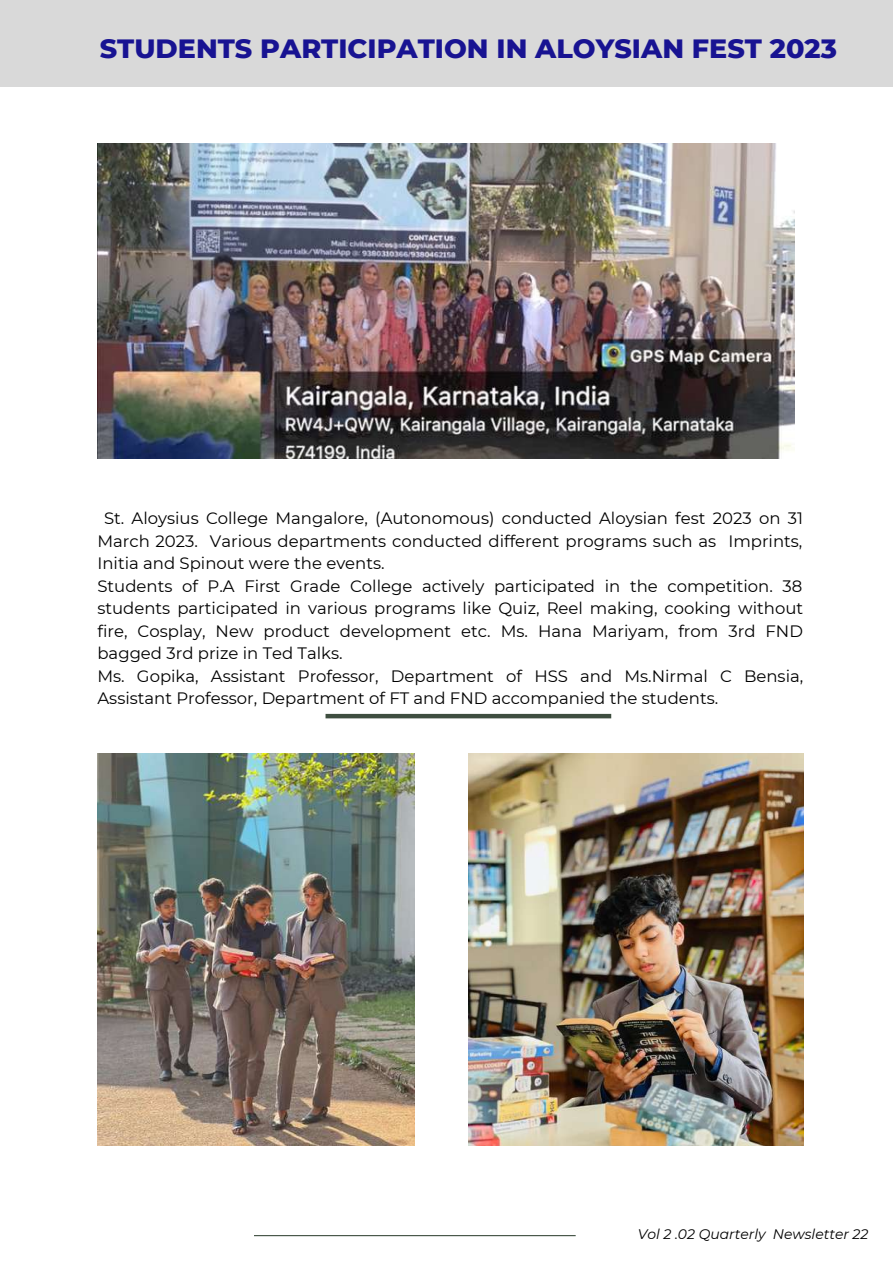
<style>
.page{position:relative;width:893px;height:1264px;background:#fff}
.page>*{position:absolute;margin:0;border:0;box-sizing:border-box;transform-origin:0 0}
.t1{font:800 27px "Montserrat";color:#181392}
.t2{font:16.5px/22.5px "Montserrat";color:#000}
.t3{font:italic 13.95px "Montserrat";color:#000}
</style>
<div class="page">
<hr style="left:254px;top:1234px;width:321px;height:2px;background:#3e4e40">
<img style="left:97px;top:143px;width:697px;height:315px">
<div style="left:0;top:0;width:892px;height:87px;background:#d9d9d9"></div>
<img style="left:97px;top:753px;width:317px;height:392px">
<img style="left:468px;top:753px;width:335px;height:392px">
<hr style="left:325px;top:714px;width:286px;height:4px;background:#3e4e40">
<h1 class="t1" style="left:100px;top:32px;width:738px">STUDENTS PARTICIPATION IN ALOYSIAN FEST 2023</h1>
<p class="t2" style="left:97px;top:507px;width:707px;text-indent:7px">St. Aloysius College Mangalore, (Autonomous) conducted Aloysian fest 2023 on 31<br>March 2023. Various departments conducted different programs such as Imprints, Initia and Spinout were the events.<br>Students of P.A First Grade College actively participated in the competition. 38 students participated in various programs like Quiz, Reel making, cooking without fire, Cosplay, New product development etc. Ms. Hana Mariyam, from 3rd FND bagged 3rd prize in Ted Talks.<br>Ms. Gopika, Assistant Professor, Department of HSS and Ms.Nirmal C Bensia, Assistant Professor, Department of FT and FND accompanied the students.</p>
<p class="t3" style="left:637px;top:1225px;width:232px">Vol 2 .02 Quarterly Newsletter 22</p>
</div>
